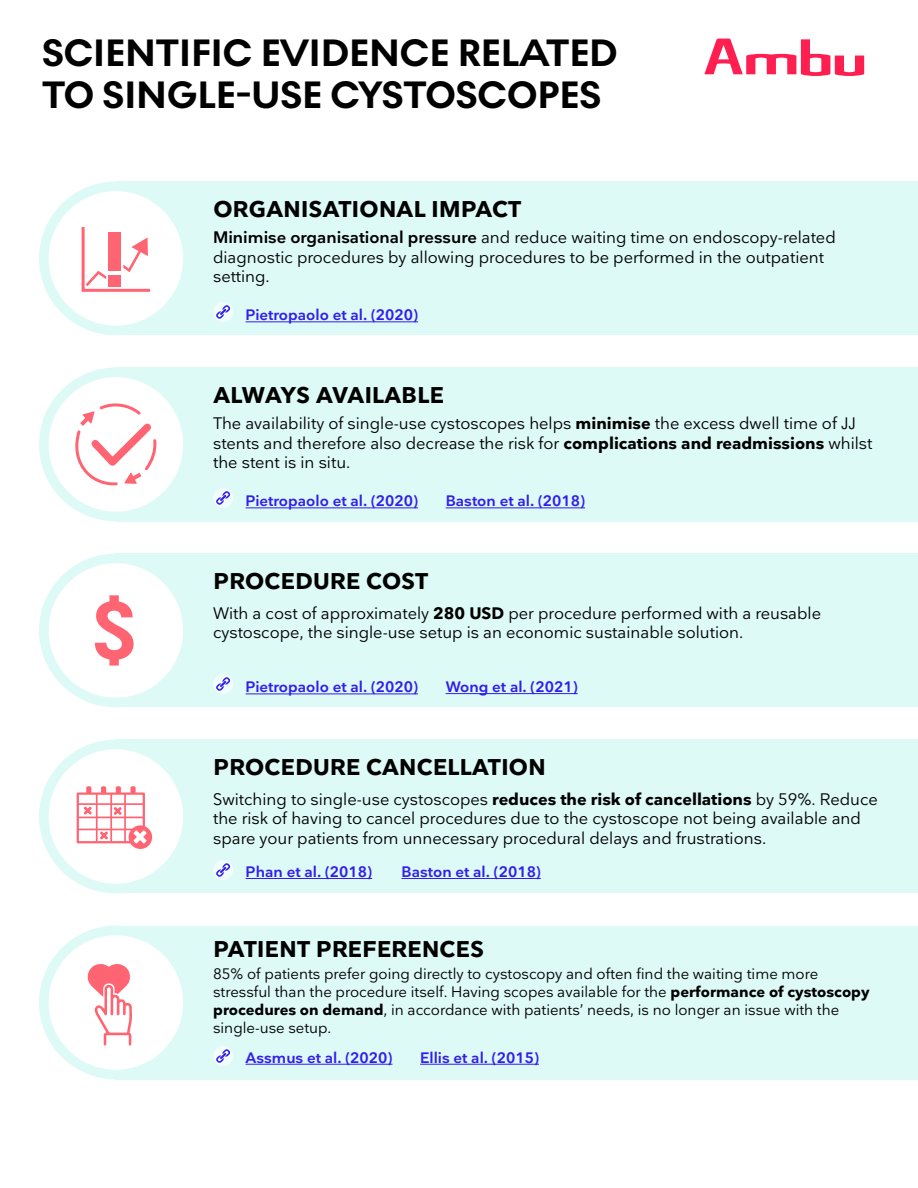
<style>
.page{position:relative;width:918px;height:1188px;background:#fff}
.page>*{position:absolute;margin:0;border:0;box-sizing:border-box;transform-origin:0 0}
.t1{font:700 39px/42px "Noir No 1";color:#000}
.t2{font:700 22.5px "Nationale";letter-spacing:.015em;color:#000}
.t3{font:16.5px/19.5px "Nationale";color:#000}
.t4{font:15px/18px "Nationale";color:#000}
.t5{font:600 15px "Nationale";color:#321cee}
.s1{font-weight:600}
.s2{font-weight:700}
</style>
<div class="page">
<div style="left:116px;top:181px;width:802px;height:154px;background:#ddfaf6"></div>
<div style="left:39px;top:182px;width:154px;height:153px;background:#ddfaf6;border-radius:50%"></div>
<div style="left:49px;top:191px;width:134px;height:135px;background:#fff;border-radius:50%"></div>
<hr style="left:246px;top:321px;width:172px;height:1px;background:#321cee">
<svg style="left:704px;top:39px;width:160px;height:37px"></svg>
<div style="left:213px;top:302px;width:20px;height:20px;background:#f1fdfb;border-radius:50%"></div>
<svg style="left:216px;top:305px;width:14px;height:14px"></svg>
<div style="left:116px;top:367px;width:802px;height:154px;background:#ddfaf6"></div>
<div style="left:39px;top:368px;width:154px;height:153px;background:#ddfaf6;border-radius:50%"></div>
<div style="left:49px;top:377px;width:134px;height:135px;background:#fff;border-radius:50%"></div>
<hr style="left:246px;top:507px;width:172px;height:1px;background:#321cee">
<div style="left:213px;top:488px;width:20px;height:20px;background:#f1fdfb;border-radius:50%"></div>
<svg style="left:216px;top:491px;width:14px;height:14px"></svg>
<div style="left:116px;top:554px;width:802px;height:153px;background:#ddfaf6"></div>
<div style="left:39px;top:554px;width:154px;height:153px;background:#ddfaf6;border-radius:50%"></div>
<div style="left:49px;top:563px;width:134px;height:135px;background:#fff;border-radius:50%"></div>
<hr style="left:246px;top:694px;width:172px;height:1px;background:#321cee">
<div style="left:213px;top:674px;width:20px;height:20px;background:#f1fdfb;border-radius:50%"></div>
<svg style="left:216px;top:677px;width:14px;height:14px"></svg>
<div style="left:116px;top:740px;width:802px;height:153px;background:#ddfaf6"></div>
<div style="left:39px;top:740px;width:154px;height:153px;background:#ddfaf6;border-radius:50%"></div>
<div style="left:49px;top:749px;width:134px;height:135px;background:#fff;border-radius:50%"></div>
<div style="left:213px;top:860px;width:20px;height:20px;background:#f1fdfb;border-radius:50%"></div>
<svg style="left:216px;top:863px;width:14px;height:14px"></svg>
<div style="left:116px;top:926px;width:802px;height:153px;background:#ddfaf6"></div>
<div style="left:39px;top:926px;width:154px;height:153px;background:#ddfaf6;border-radius:50%"></div>
<div style="left:49px;top:935px;width:134px;height:135px;background:#fff;border-radius:50%"></div>
<div style="left:213px;top:1046px;width:20px;height:20px;background:#f1fdfb;border-radius:50%"></div>
<svg style="left:216px;top:1049px;width:14px;height:14px"></svg>
<hr style="left:446px;top:507px;width:139px;height:1px;background:#321cee">
<hr style="left:446px;top:693px;width:132px;height:1px;background:#321cee">
<hr style="left:246px;top:878px;width:126px;height:1px;background:#321cee">
<hr style="left:402px;top:878px;width:139px;height:1px;background:#321cee">
<hr style="left:246px;top:1064px;width:146px;height:1px;background:#321cee">
<hr style="left:420px;top:1064px;width:119px;height:1px;background:#321cee">
<svg style="left:81px;top:227px;width:70px;height:65px"></svg>
<div style="left:108px;top:233px;width:13px;height:38px;background:#ff6473"></div>
<div style="left:108px;top:275px;width:13px;height:11px;background:#ff6473"></div>
<div style="left:77px;top:792px;width:68px;height:51px;border:2px solid #ff6473"></div>
<hr style="left:77px;top:803px;width:67px;height:2px;background:#ff6473">
<svg style="left:86px;top:786px;width:5px;height:8px"></svg>
<svg style="left:101px;top:786px;width:5px;height:8px"></svg>
<svg style="left:116px;top:786px;width:5px;height:8px"></svg>
<svg style="left:130px;top:786px;width:6px;height:8px"></svg>
<svg style="left:114px;top:807px;width:8px;height:8px"></svg>
<svg style="left:100px;top:831px;width:8px;height:8px"></svg>
<svg style="left:84px;top:807px;width:8px;height:8px"></svg>
<hr style="left:77px;top:817px;width:67px;height:1px;background:#ff6473">
<hr style="left:77px;top:829px;width:67px;height:1px;background:#ff6473">
<div style="left:129px;top:825px;width:23px;height:24px;background:#ff6473;border-radius:50%"></div>
<svg style="left:134px;top:830px;width:13px;height:14px"></svg>
<hr style="left:96px;top:794px;width:2px;height:48px;background:#ff6473">
<hr style="left:110px;top:794px;width:2px;height:48px;background:#ff6473">
<hr style="left:124px;top:794px;width:2px;height:48px;background:#ff6473">
<svg style="left:95px;top:595px;width:39px;height:71px"></svg>
<svg style="left:87px;top:964px;width:45px;height:82px"></svg>
<svg style="left:75px;top:403px;width:82px;height:83px"></svg>
<h1 class="t1" style="left:42px;top:31px;width:577px">SCIENTIFIC EVIDENCE RELATED<br>TO SINGLE-USE CYSTOSCOPES</h1>
<h2 class="t2" style="left:213px;top:195px;width:310px">ORGANISATIONAL IMPACT</h2>
<p class="t3" style="left:213px;top:228px;width:624px"><span class="s1">Minimise organisational pressure</span> and reduce waiting time on endoscopy-related diagnostic procedures by allowing procedures to be performed in the outpatient setting.</p>
<p class="t5" style="left:246px;top:305px;width:174px">Pietropaolo et al. (2020)</p>
<h2 class="t2" style="left:213px;top:381px;width:232px">ALWAYS AVAILABLE</h2>
<p class="t3" style="left:213px;top:414px;width:661px">The availability of single-use cystoscopes helps <span class="s2">minimise</span> the excess dwell time of JJ stents and therefore also decrease the risk for <span class="s2">complications and readmissions</span> whilst the stent is in situ.</p>
<p class="t5" style="left:246px;top:492px;width:174px">Pietropaolo et al. (2020)</p>
<p class="t5" style="left:446px;top:492px;width:141px">Baston et al. (2018)</p>
<h2 class="t2" style="left:213px;top:567px;width:216px">PROCEDURE COST</h2>
<p class="t3" style="left:213px;top:603px;width:610px">With a cost of approximately <span class="s2">280 USD</span> per procedure performed with a reusable cystoscope, the single-use setup is an economic sustainable solution.</p>
<p class="t5" style="left:246px;top:678px;width:174px">Pietropaolo et al. (2020)</p>
<p class="t5" style="left:446px;top:677px;width:133px">Wong et al. (2021)</p>
<h2 class="t2" style="left:213px;top:753px;width:334px">PROCEDURE CANCELLATION</h2>
<p class="t3" style="left:213px;top:789px;width:666px">Switching to single-use cystoscopes <span class="s2">reduces the risk of cancellations</span> by 59%. Reduce the risk of having to cancel procedures due to the cystoscope not being available and spare your patients from unnecessary procedural delays and frustrations.</p>
<p class="t5" style="left:246px;top:862px;width:128px">Phan et al. (2018)</p>
<p class="t5" style="left:402px;top:862px;width:141px">Baston et al. (2018)</p>
<h2 class="t2" style="left:213px;top:934px;width:272px">PATIENT PREFERENCES</h2>
<p class="t4" style="left:213px;top:965px;width:658px">85% of patients prefer going directly to cystoscopy and often find the waiting time more stressful than the procedure itself. Having scopes available for the <span class="s2">performance of cystoscopy procedures on demand</span>, in accordance with patients’ needs, is no longer an issue with the single-use setup.</p>
<p class="t5" style="left:246px;top:1048px;width:148px">Assmus et al. (2020)</p>
<p class="t5" style="left:420px;top:1048px;width:120px">Ellis et al. (2015)</p>
</div>
